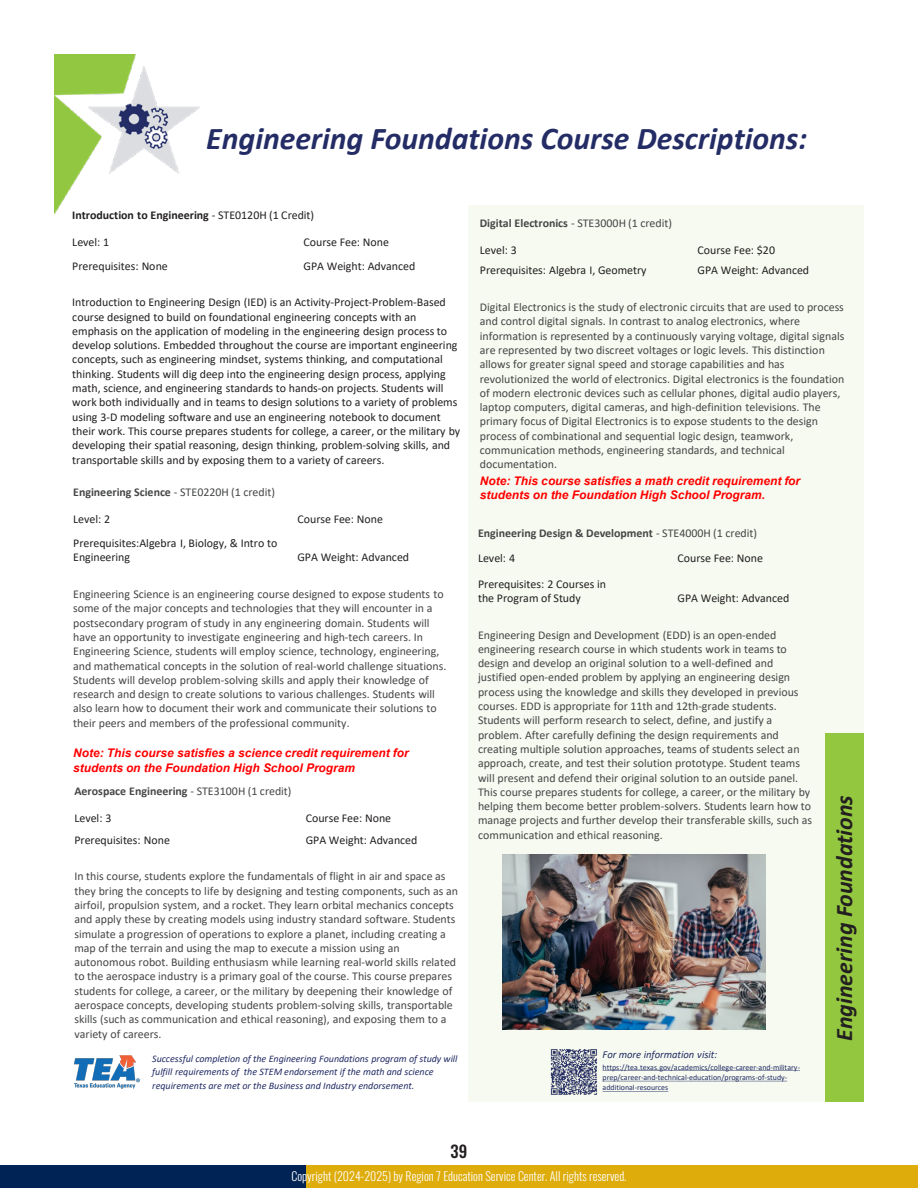
<style>
.page{position:relative;width:918px;height:1188px;background:#fff}
.page>*{position:absolute;margin:0;border:0;box-sizing:border-box;transform-origin:0 0}
.t1{font:italic 700 31.8px "Calibri";color:#232c65}
.t2{font:italic 700 23.85px "Calibri";color:#231f20}
.t3{font:500 16.5px "Oswald";color:#231f20}
.t4{font:300 12px "Oswald";color:#fff}
.t5{font:11.85px/14.2px "Calibri";color:#454647}
.t6{font:11.85px/14.2px "Calibri";color:#231f20}
.t7{font:italic 700 11.85px/14.2px "Arial";color:#f00}
.t8{font:700 11.85px/25.5px "Calibri";letter-spacing:-.005em;color:#454647}
.t9{font:700 11.85px "Calibri";letter-spacing:-.005em;color:#231f20}
.t10{font:italic 10.65px "Calibri";letter-spacing:-.005em;color:#232c65}
.t11{font:italic 10.05px/13.4px "Calibri";letter-spacing:-.005em;color:#232c65}
.t12{font:7.95px/10.4px "Calibri";letter-spacing:-.005em;color:#232c65}
.s1{font-weight:400}
.s2{font-weight:400;color:#231f20}
</style>
<div class="page">
<div style="left:0;top:1166px;width:306px;height:22px;background:#002355"></div>
<div style="left:306px;top:1166px;width:612px;height:22px;background:#deac0b"></div>
<img style="left:54px;top:54px;width:415px;height:1048px">
<div style="left:469px;top:205px;width:395px;height:897px;background:#f6faf0"></div>
<img style="left:69px;top:1054px;width:74px;height:37px">
<img style="left:550px;top:1049px;width:47px;height:46px">
<svg style="left:603px;top:1081px;width:184px;height:1px"></svg>
<svg style="left:603px;top:1091px;width:65px;height:1px"></svg>
<img style="left:503px;top:855px;width:263px;height:175px">
<div style="left:825px;top:734px;width:38px;height:368px;background:#93c740"></div>
<p class="t1" style="left:206px;top:116px;width:602px">Engineering Foundations Course Descriptions:</p>
<p class="t9" style="left:72px;top:207px;width:243px">Introduction to Engineering <span class="s1">- STE0120H (1 Credit)</span></p>
<p class="t6" style="left:72px;top:234px;width:39px">Level: 1</p>
<p class="t6" style="left:304px;top:234px;width:87px">Course Fee: None</p>
<p class="t6" style="left:72px;top:258px;width:97px">Prerequisites: None</p>
<p class="t6" style="left:304px;top:258px;width:113px">GPA Weight: Advanced</p>
<p class="t6" style="left:72px;top:295px;width:390px">Introduction to Engineering Design (IED) is an Activity-Project-Problem-Based course designed to build on foundational engineering concepts with an emphasis on the application of modeling in the engineering design process to develop solutions. Embedded throughout the course are important engineering concepts, such as engineering mindset, systems thinking, and computational thinking. Students will dig deep into the engineering design process, applying math, science, and engineering standards to hands-on projects. Students will work both individually and in teams to design solutions to a variety of problems using 3-D modeling software and use an engineering notebook to document their work. This course prepares students for college, a career, or the military by developing their spatial reasoning, design thinking, problem-solving skills, and transportable skills and by exposing them to a variety of careers.</p>
<p class="t8" style="left:73px;top:479px;width:203px">Engineering Science <span class="s1">- STE0220H (1 credit)</span></p>
<p class="t6" style="left:73px;top:511px;width:39px">Level: 2</p>
<p class="t6" style="left:297px;top:511px;width:87px">Course Fee: None</p>
<p class="t6" style="left:73px;top:536px;width:206px">Prerequisites:Algebra I, Biology, &amp; Intro to<br>Engineering</p>
<p class="t6" style="left:297px;top:550px;width:113px">GPA Weight: Advanced</p>
<p class="t5" style="left:73px;top:587px;width:375px">Engineering Science is an engineering course designed to expose students to some of the major concepts and technologies that they will encounter in a postsecondary program of study in any engineering domain. Students will have an opportunity to investigate engineering and high-tech careers. In Engineering Science, students will employ science, technology, engineering, and mathematical concepts in the solution of real-world challenge situations.<br>Students will develop problem-solving skills and apply their knowledge of research and design to create solutions to various challenges. Students will also learn how to document their work and communicate their solutions to their peers and members of the professional community.</p>
<p class="t7" style="left:73px;top:747px;width:337px">Note: This course satisfies a science credit requirement for students on the Foundation High School Program</p>
<p class="t8" style="left:74px;top:778px;width:219px">Aerospace Engineering <span class="s1">- STE3100H (1 credit)</span></p>
<p class="t6" style="left:74px;top:811px;width:39px">Level: 3</p>
<p class="t6" style="left:306px;top:811px;width:87px">Course Fee: None</p>
<p class="t6" style="left:74px;top:832px;width:97px">Prerequisites: None</p>
<p class="t6" style="left:306px;top:832px;width:113px">GPA Weight: Advanced</p>
<p class="t5" style="left:74px;top:869px;width:385px">In this course, students explore the fundamentals of flight in air and space as they bring the concepts to life by designing and testing components, such as an airfoil, propulsion system, and a rocket. They learn orbital mechanics concepts and apply these by creating models using industry standard software. Students simulate a progression of operations to explore a planet, including creating a map of the terrain and using the map to execute a mission using an autonomous robot. Building enthusiasm while learning real-world skills related to the aerospace industry is a primary goal of the course. This course prepares students for college, a career, or the military by deepening their knowledge of aerospace concepts, developing students problem-solving skills, transportable skills (such as communication and ethical reasoning), and exposing them to a variety of careers.</p>
<p class="t8" style="left:480px;top:210px;width:194px">Digital Electronics <span class="s1">- STE3000H (1 credit)</span></p>
<p class="t6" style="left:480px;top:242px;width:39px">Level: 3</p>
<p class="t6" style="left:698px;top:242px;width:79px">Course Fee: $20</p>
<p class="t6" style="left:480px;top:263px;width:168px">Prerequisites: Algebra I, Geometry</p>
<p class="t6" style="left:698px;top:263px;width:113px">GPA Weight: Advanced</p>
<p class="t5" style="left:480px;top:300px;width:366px">Digital Electronics is the study of electronic circuits that are used to process and control digital signals. In contrast to analog electronics, where information is represented by a continuously varying voltage, digital signals are represented by two discreet voltages or logic levels. This distinction allows for greater signal speed and storage capabilities and has revolutionized the world of electronics. Digital electronics is the foundation of modern electronic devices such as cellular phones, digital audio players, laptop computers, digital cameras, and high-definition televisions. The primary focus of Digital Electronics is to expose students to the design process of combinational and sequential logic design, teamwork, communication methods, engineering standards, and technical documentation.</p>
<p class="t7" style="left:480px;top:474px;width:322px">Note: This course satisfies a math credit requirement for students on the Foundation High School Program.</p>
<p class="t8" style="left:478px;top:520px;width:281px">Engineering Design &amp; Development <span class="s1">- STE4000H (1 credit)<br></span><span class="s2">Level: 4</span></p>
<p class="t6" style="left:678px;top:551px;width:87px">Course Fee: None</p>
<p class="t6" style="left:478px;top:576px;width:129px">Prerequisites: 2 Courses in the Program of Study</p>
<p class="t6" style="left:678px;top:591px;width:113px">GPA Weight: Advanced</p>
<p class="t5" style="left:478px;top:627px;width:336px">Engineering Design and Development (EDD) is an open-ended engineering research course in which students work in teams to design and develop an original solution to a well-defined and justified open-ended problem by applying an engineering design process using the knowledge and skills they developed in previous courses. EDD is appropriate for 11th and 12th-grade students.<br>Students will perform research to select, define, and justify a problem. After carefully defining the design requirements and creating multiple solution approaches, teams of students select an approach, create, and test their solution prototype. Student teams will present and defend their original solution to an outside panel.<br>This course prepares students for college, a career, or the military by helping them become better problem-solvers. Students learn how to manage projects and further develop their transferable skills, such as communication and ethical reasoning.</p>
<p class="t2" style="left:827px;top:1041px;width:247px;rotate:-90deg">Engineering Foundations</p>
<p class="t11" style="left:152px;top:1052px;width:307px">Successful completion of the Engineering Foundations program of study will fulfill requirements of the STEM endorsement if the math and science requirements are met or the Business and Industry endorsement.</p>
<p class="t10" style="left:603px;top:1048px;width:116px">For more information visit:</p>
<p class="t12" style="left:603px;top:1062px;width:199px">https://tea.texas.gov/academics/college-career-and-military&shy;prep/career-and-technical-education/programs-of-study&shy;additional-resources</p>
<h3 class="t3" style="left:451px;top:1137px;width:18px">39</h3>
<p class="t4" style="left:292px;top:1166px;width:336px">Copyright (2024-2025) by Region 7 Education Service Center. All rights reserved.</p>
</div>
